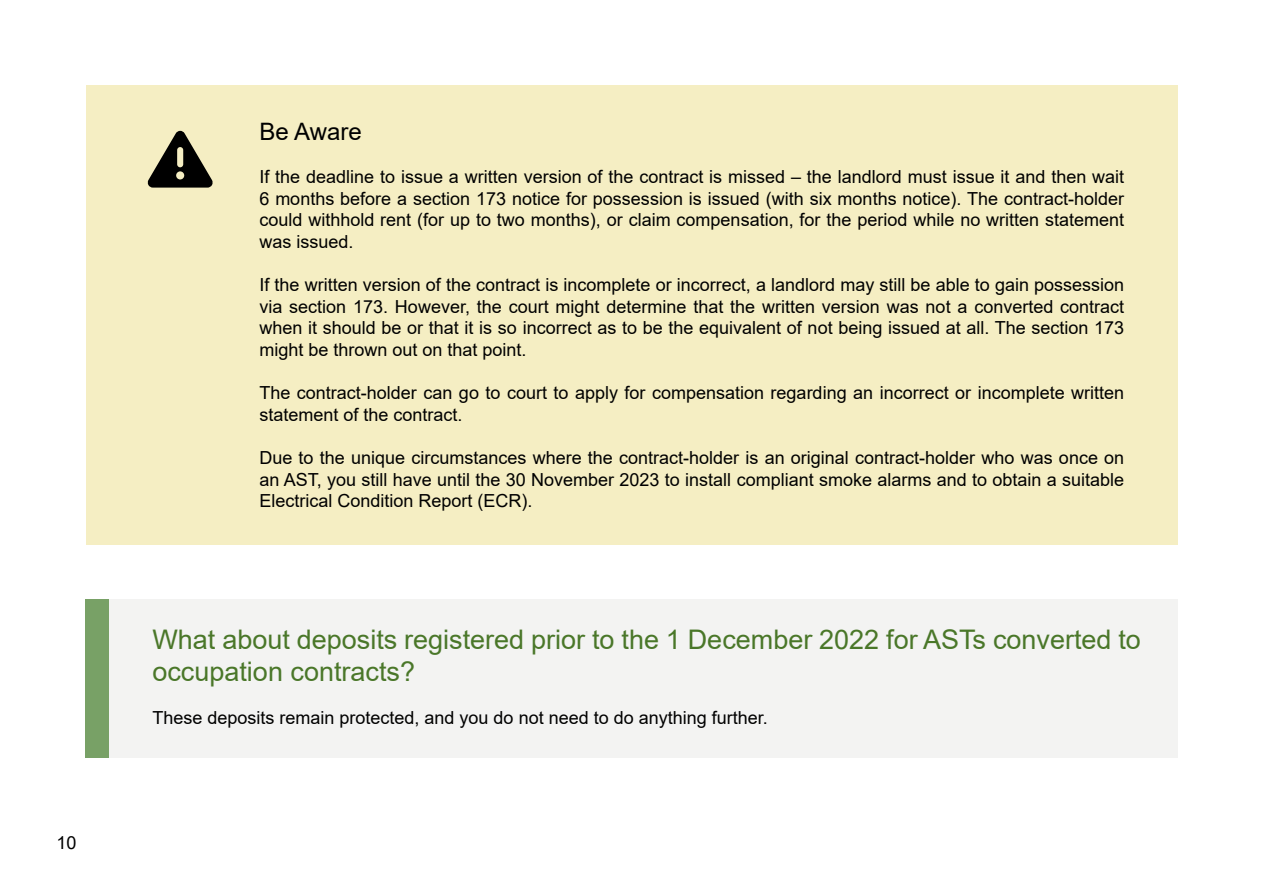
<style>
.page{position:relative;width:1263px;height:893px;background:#fff}
.page>*{position:absolute;margin:0;border:0;box-sizing:border-box;transform-origin:0 0}
.t1{font:27px/32.4px "Arial";color:#4a7729}
.t2{font:24px "Arial";color:#000}
.t3{font:18px/21.6px "Arial";color:#000;text-align:justify}
</style>
<div class="page">
<div style="left:86px;top:85px;width:1091px;height:459px;background:#f5eec3"></div>
<svg style="left:148px;top:131px;width:65px;height:57px"></svg>
<div style="left:85px;top:600px;width:1092px;height:158px;background:#f3f3f2"></div>
<div style="left:85px;top:600px;width:24px;height:158px;background:#78a166"></div>
<p class="t3" style="left:56px;top:832px;width:22px">10</p>
<h2 class="t2" style="left:259px;top:115px;width:104px">Be Aware</h2>
<p class="t3" style="left:259px;top:166px;width:866px">If the deadline to issue a written version of the contract is missed – the landlord must issue it and then wait 6 months before a section 173 notice for possession is issued (with six months notice). The contract-holder could withhold rent (for up to two months), or claim compensation, for the period while no written statement was issued.</p>
<p class="t3" style="left:259px;top:274px;width:866px">If the written version of the contract is incomplete or incorrect, a landlord may still be able to gain possession via section 173. However, the court might determine that the written version was not a converted contract when it should be or that it is so incorrect as to be the equivalent of not being issued at all. The section 173 might be thrown out on that point.</p>
<p class="t3" style="left:259px;top:382px;width:866px">The contract-holder can go to court to apply for compensation regarding an incorrect or incomplete written statement of the contract.</p>
<p class="t3" style="left:259px;top:447px;width:866px">Due to the unique circumstances where the contract-holder is an original contract-holder who was once on an AST, you still have until the 30 November 2023 to install compliant smoke alarms and to obtain a suitable Electrical Condition Report (ECR).</p>
<h1 class="t1" style="left:152px;top:623px;width:990px">What about deposits registered prior to the 1 December 2022 for ASTs converted to occupation contracts?</h1>
<p class="t3" style="left:152px;top:707px;width:617px">These deposits remain protected, and you do not need to do anything further.</p>
</div>
